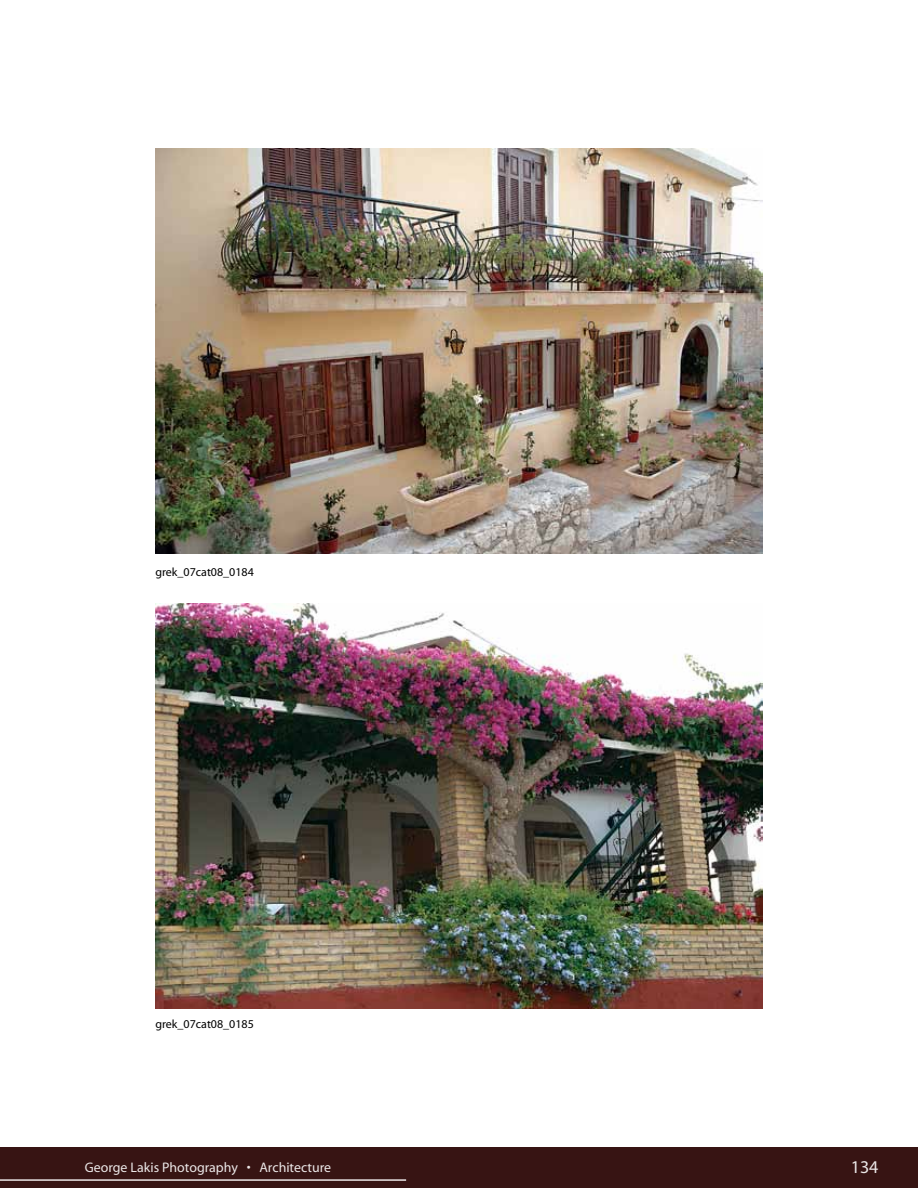
<style>
.page{position:relative;width:918px;height:1188px;background:#fff}
.page>*{position:absolute;margin:0;border:0;box-sizing:border-box;transform-origin:0 0}
.t1{font:18px "Myriad";color:#ebe7e7}
.t2{font:13.95px "Myriad";color:#ebe7e7}
.t3{font:12px "Myriad";color:#000}
</style>
<div class="page">
<img style="left:155px;top:148px;width:608px;height:405px">
<img style="left:155px;top:603px;width:608px;height:405px">
<div style="left:0;top:1148px;width:918px;height:40px;background:#371413"></div>
<hr style="left:0;top:1179px;width:406px;height:2px;background:#ebe7e7">
<p class="t3" style="left:155px;top:566px;width:100px">grek_07cat08_0184</p>
<p class="t3" style="left:155px;top:1018px;width:100px">grek_07cat08_0185</p>
<p class="t2" style="left:85px;top:1160px;width:248px">George Lakis Photography • Architecture</p>
<p class="t1" style="left:851px;top:1158px;width:29px">13401</p>
</div>
